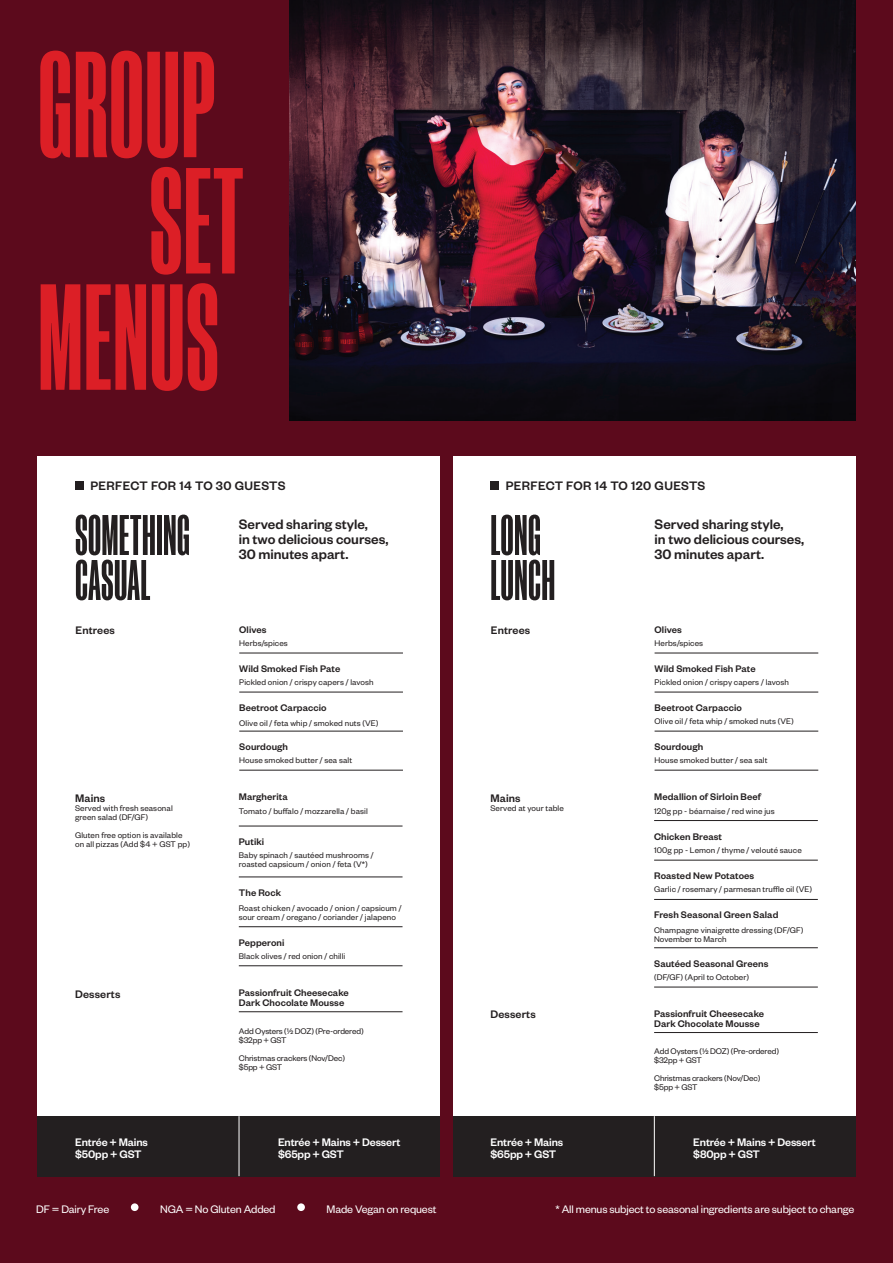
<style>
.page{position:relative;width:893px;height:1263px;background:#5c0a1c}
.page>*{position:absolute;margin:0;border:0;box-sizing:border-box;transform-origin:0 0}
.t1{font:700 142.5px/116.2px "Manuka Condensed";letter-spacing:.01em;color:#dc1f26;text-align:right}
.t2{font:700 54px/45px "Manuka Condensed";letter-spacing:.01em;color:#231f20}
.t3{font:500 15px/15px "Founders Grotesk";color:#231f20}
.t4{font:500 13.5px "Founders Grotesk";letter-spacing:.03em;color:#231f20}
.t5{font:12px "Founders Grotesk";letter-spacing:-.01em;color:#fff}
.t6{font:500 12px/12px "Founders Grotesk";letter-spacing:-.01em;color:#fff}
.t7{font:500 12px "Founders Grotesk";letter-spacing:.01em;color:#231f20}
.t8{font:500 10.5px/10.5px "Founders Grotesk";letter-spacing:.01em;color:#231f20}
.t9{font:9px/9px "Founders Grotesk";letter-spacing:.01em;color:#231f20}
.t10{font:9px/9px "Founders Grotesk";letter-spacing:-.01em;color:#231f20}
</style>
<div class="page">
<img style="left:289px;top:0;width:566px;height:420px">
<div style="left:38px;top:456px;width:402px;height:708px;background:#fff"></div>
<div style="left:75px;top:482px;width:9px;height:8px;background:#231f20"></div>
<hr style="left:239px;top:653px;width:164px;height:1px;background:#231f20">
<hr style="left:239px;top:692px;width:164px;height:1px;background:#231f20">
<hr style="left:239px;top:731px;width:164px;height:1px;background:#231f20">
<hr style="left:239px;top:770px;width:164px;height:1px;background:#231f20">
<hr style="left:239px;top:826px;width:164px;height:1px;background:#231f20">
<hr style="left:239px;top:877px;width:164px;height:1px;background:#231f20">
<hr style="left:239px;top:926px;width:164px;height:1px;background:#231f20">
<hr style="left:239px;top:965px;width:164px;height:1px;background:#231f20">
<hr style="left:239px;top:1011px;width:164px;height:1px;background:#231f20">
<div style="left:38px;top:1116px;width:201px;height:60px;background:#231f20"></div>
<div style="left:239px;top:1116px;width:201px;height:60px;background:#231f20"></div>
<hr style="left:239px;top:1116px;width:1px;height:60px;background:#fff">
<div style="left:453px;top:456px;width:402px;height:708px;background:#fff"></div>
<hr style="left:655px;top:653px;width:163px;height:1px;background:#231f20">
<hr style="left:655px;top:692px;width:163px;height:1px;background:#231f20">
<hr style="left:655px;top:731px;width:163px;height:1px;background:#231f20">
<hr style="left:655px;top:770px;width:163px;height:1px;background:#231f20">
<hr style="left:654px;top:820px;width:164px;height:1px;background:#231f20">
<hr style="left:654px;top:860px;width:164px;height:1px;background:#231f20">
<hr style="left:654px;top:899px;width:164px;height:1px;background:#231f20">
<hr style="left:654px;top:947px;width:164px;height:1px;background:#231f20">
<hr style="left:654px;top:1032px;width:164px;height:1px;background:#231f20">
<div style="left:453px;top:1116px;width:201px;height:60px;background:#231f20"></div>
<div style="left:654px;top:1116px;width:201px;height:60px;background:#231f20"></div>
<hr style="left:654px;top:1116px;width:1px;height:60px;background:#fff">
<div style="left:131px;top:1203px;width:8px;height:8px;background:#fff;border-radius:50%"></div>
<div style="left:297px;top:1203px;width:8px;height:8px;background:#fff;border-radius:50%"></div>
<hr style="left:654px;top:987px;width:164px;height:1px;background:#231f20">
<div style="left:490px;top:482px;width:9px;height:8px;background:#231f20"></div>
<h1 class="t1" style="left:38px;top:45px;width:207px">GROUP<br>SET<br>MENUS</h1>
<h3 class="t4" style="left:90px;top:477px;width:197px">PERFECT FOR 14 TO 30 GUESTS</h3>
<h2 class="t2" style="left:75px;top:512px;width:116px">SOMETHING<br>CASUAL</h2>
<h3 class="t3" style="left:239px;top:516px;width:151px">Served sharing style,<br>in two delicious courses,<br>30 minutes apart.</h3>
<h3 class="t7" style="left:76px;top:623px;width:41px">Entrees</h3>
<h3 class="t7" style="left:75px;top:790px;width:32px">Mains</h3>
<p class="t9" style="left:75px;top:803px;width:99px">Served with fresh seasonal green salad (DF/GF)</p>
<p class="t9" style="left:75px;top:830px;width:116px">Gluten free option is available on all pizzas (Add $4 + GST pp)</p>
<p class="t8" style="left:239px;top:624px;width:29px">Olives</p>
<p class="t9" style="left:239px;top:638px;width:50px">Herbs/spices</p>
<p class="t8" style="left:239px;top:663px;width:103px">Wild Smoked Fish Pate</p>
<p class="t9" style="left:239px;top:677px;width:136px">Pickled onion / crispy capers / lavosh</p>
<p class="t8" style="left:239px;top:702px;width:89px">Beetroot Carpaccio</p>
<p class="t9" style="left:239px;top:718px;width:141px">Olive oil / feta whip / smoked nuts (VE)</p>
<p class="t8" style="left:239px;top:741px;width:50px">Sourdough</p>
<p class="t9" style="left:239px;top:755px;width:114px">House smoked butter / sea salt</p>
<p class="t8" style="left:239px;top:791px;width:50px">Margherita</p>
<p class="t9" style="left:239px;top:806px;width:131px">Tomato / buffalo / mozzarella / basil</p>
<p class="t8" style="left:239px;top:836px;width:27px">Putiki</p>
<p class="t9" style="left:239px;top:850px;width:136px">Baby spinach / sautéed mushrooms / roasted capsicum / onion / feta (V*)</p>
<p class="t8" style="left:239px;top:886px;width:44px">The Rock</p>
<p class="t9" style="left:239px;top:903px;width:164px">Roast chicken / avocado / onion / capsicum / sour cream / oregano / coriander / jalapeno</p>
<p class="t8" style="left:239px;top:936px;width:47px">Pepperoni</p>
<p class="t9" style="left:239px;top:951px;width:108px">Black olives / red onion / chilli</p>
<h3 class="t7" style="left:75px;top:986px;width:47px">Desserts</h3>
<p class="t8" style="left:239px;top:987px;width:112px">Passionfruit Cheesecake<br>Dark Chocolate Mousse</p>
<p class="t10" style="left:239px;top:1026px;width:126px">Add Oysters (½ DOZ) (Pre-ordered) $32pp + GST</p>
<p class="t10" style="left:239px;top:1053px;width:108px">Christmas crackers (Nov/Dec) $5pp + GST</p>
<h3 class="t6" style="left:75px;top:1135px;width:74px">Entrée + Mains $50pp + GST</h3>
<h3 class="t6" style="left:278px;top:1135px;width:124px">Entrée + Mains + Dessert $65pp + GST</h3>
<h3 class="t4" style="left:506px;top:477px;width:201px">PERFECT FOR 14 TO 120 GUESTS</h3>
<h3 class="t3" style="left:655px;top:516px;width:151px">Served sharing style,<br>in two delicious courses,<br>30 minutes apart.</h3>
<h2 class="t2" style="left:490px;top:512px;width:66px">LONG<br>LUNCH</h2>
<h3 class="t7" style="left:491px;top:623px;width:41px">Entrees</h3>
<h3 class="t7" style="left:490px;top:790px;width:32px">Mains</h3>
<p class="t9" style="left:490px;top:803px;width:75px">Served at your table</p>
<p class="t8" style="left:655px;top:624px;width:29px">Olives</p>
<p class="t9" style="left:655px;top:638px;width:50px">Herbs/spices</p>
<p class="t8" style="left:655px;top:663px;width:103px">Wild Smoked Fish Pate</p>
<p class="t9" style="left:655px;top:677px;width:136px">Pickled onion / crispy capers / lavosh</p>
<p class="t8" style="left:655px;top:702px;width:89px">Beetroot Carpaccio</p>
<p class="t9" style="left:655px;top:716px;width:141px">Olive oil / feta whip / smoked nuts (VE)</p>
<p class="t8" style="left:655px;top:741px;width:50px">Sourdough</p>
<p class="t9" style="left:655px;top:755px;width:114px">House smoked butter / sea salt</p>
<p class="t8" style="left:654px;top:791px;width:108px">Medallion of Sirloin Beef</p>
<p class="t9" style="left:654px;top:806px;width:122px">120g pp - béarnaise / red wine jus</p>
<p class="t8" style="left:654px;top:830px;width:69px">Chicken Breast</p>
<p class="t9" style="left:654px;top:845px;width:149px">100g pp - Lemon / thyme / velouté sauce</p>
<p class="t8" style="left:654px;top:870px;width:102px">Roasted New Potatoes</p>
<p class="t9" style="left:654px;top:884px;width:159px">Garlic / rosemary / parmesan truffle oil (VE)</p>
<p class="t8" style="left:654px;top:909px;width:126px">Fresh Seasonal Green Salad</p>
<p class="t9" style="left:654px;top:925px;width:151px">Champagne vinaigrette dressing (DF/GF)<br>November to March</p>
<p class="t8" style="left:654px;top:957px;width:116px">Sautéed Seasonal Greens</p>
<p class="t9" style="left:654px;top:972px;width:96px">(DF/GF) (April to October)</p>
<h3 class="t7" style="left:490px;top:1007px;width:47px">Desserts</h3>
<p class="t8" style="left:654px;top:1007px;width:112px">Passionfruit Cheesecake<br>Dark Chocolate Mousse</p>
<p class="t10" style="left:654px;top:1046px;width:126px">Add Oysters (½ DOZ) (Pre-ordered) $32pp + GST</p>
<p class="t10" style="left:654px;top:1073px;width:108px">Christmas crackers (Nov/Dec) $5pp + GST</p>
<h3 class="t6" style="left:490px;top:1135px;width:74px">Entrée + Mains $65pp + GST</h3>
<h3 class="t6" style="left:693px;top:1135px;width:124px">Entrée + Mains + Dessert $80pp + GST</h3>
<h3 class="t5" style="left:36px;top:1202px;width:75px">DF = Dairy Free</h3>
<h3 class="t5" style="left:160px;top:1202px;width:117px">NGA = No Gluten Added</h3>
<h3 class="t5" style="left:327px;top:1202px;width:111px">Made Vegan on request</h3>
<h3 class="t5" style="left:556px;top:1202px;width:300px">* All menus subject to seasonal ingredients are subject to change</h3>
</div>
